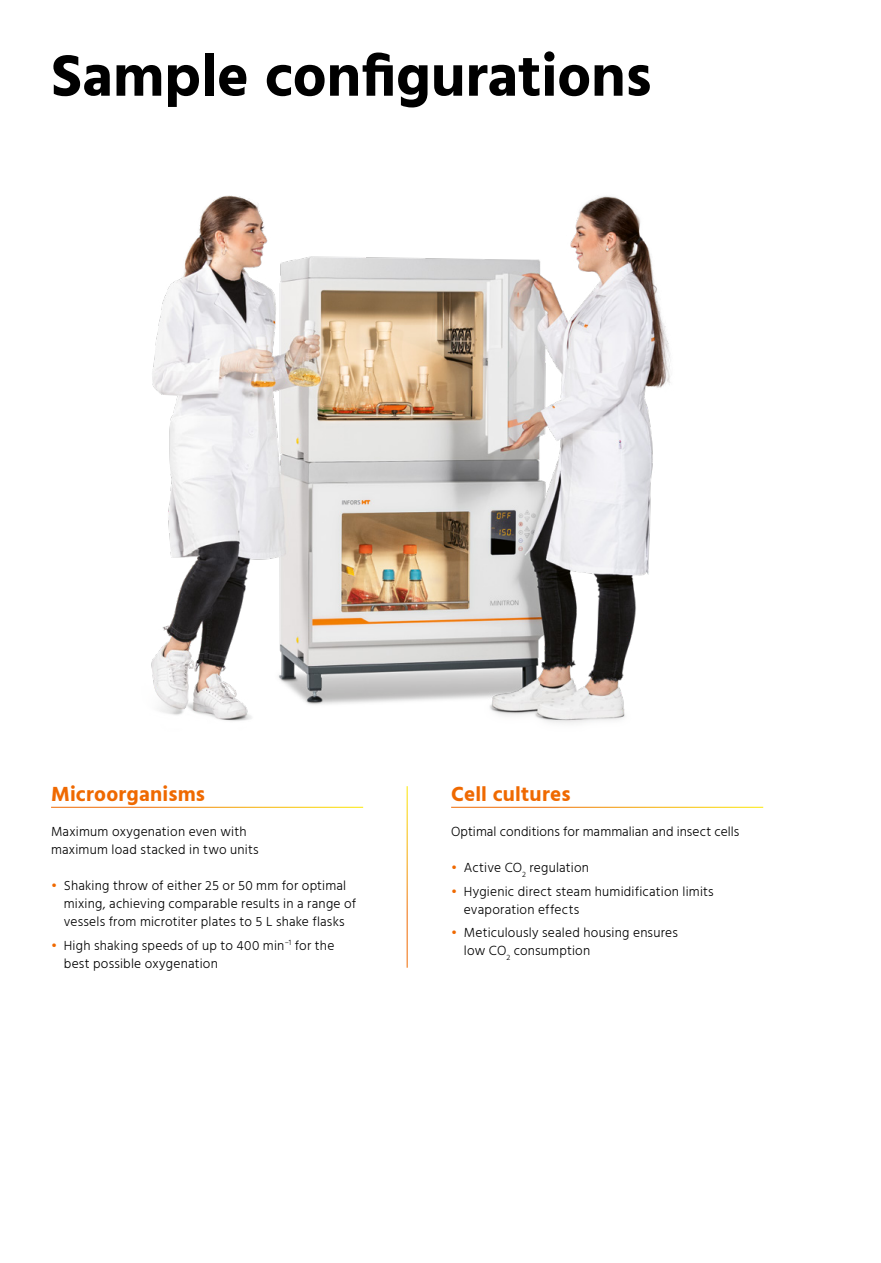
<style>
.page{position:relative;width:881px;height:1263px;background:#fff}
.page>*{position:absolute;margin:0;border:0;box-sizing:border-box;transform-origin:0 0}
.t1{font:700 60px "Hind";letter-spacing:-.005em;color:#000}
.t2{font:700 21px "Hind";letter-spacing:.01em;color:#ef6900}
.t3{font:300 13.5px/18px "Hind";letter-spacing:.015em;color:#000}
.s1{color:#ef6900}
</style>
<div class="page">
<img style="left:151px;top:195px;width:519px;height:528px">
<h1 class="t1" style="left:51px;top:40px;width:602px">Sample configurations</h1>
<h2 class="t2" style="left:51px;top:781px;width:155px">Microorganisms</h2>
<p class="t3" style="left:51px;top:824px;width:209px">Maximum oxygenation even with maximum load stacked in two units</p>
<p class="t3" style="left:64px;top:878px;width:294px;text-indent:-13px"><span class="s1">•</span> Shaking throw of either 25 or 50 mm for optimal mixing, achieving comparable results in a range of vessels from microtiter plates to 5 L shake flasks</p>
<p class="t3" style="left:64px;top:937px;width:272px;text-indent:-13px"><span class="s1">•</span> High shaking speeds of up to 400 min<sup>–1</sup> for the best possible oxygenation</p>
<h2 class="t2" style="left:451px;top:781px;width:121px">Cell cultures</h2>
<p class="t3" style="left:451px;top:824px;width:290px">Optimal conditions for mammalian and insect cells</p>
<p class="t3" style="left:451px;top:860px;width:139px"><span class="s1">•</span> Active CO<sub>2</sub> regulation</p>
<p class="t3" style="left:463px;top:883px;width:251px;text-indent:-13px"><span class="s1">•</span> Hygienic direct steam humidification limits evaporation effects</p>
<p class="t3" style="left:463px;top:924px;width:215px;text-indent:-13px"><span class="s1">•</span> Meticulously sealed housing ensures low CO<sub>2</sub> consumption</p>
</div>
